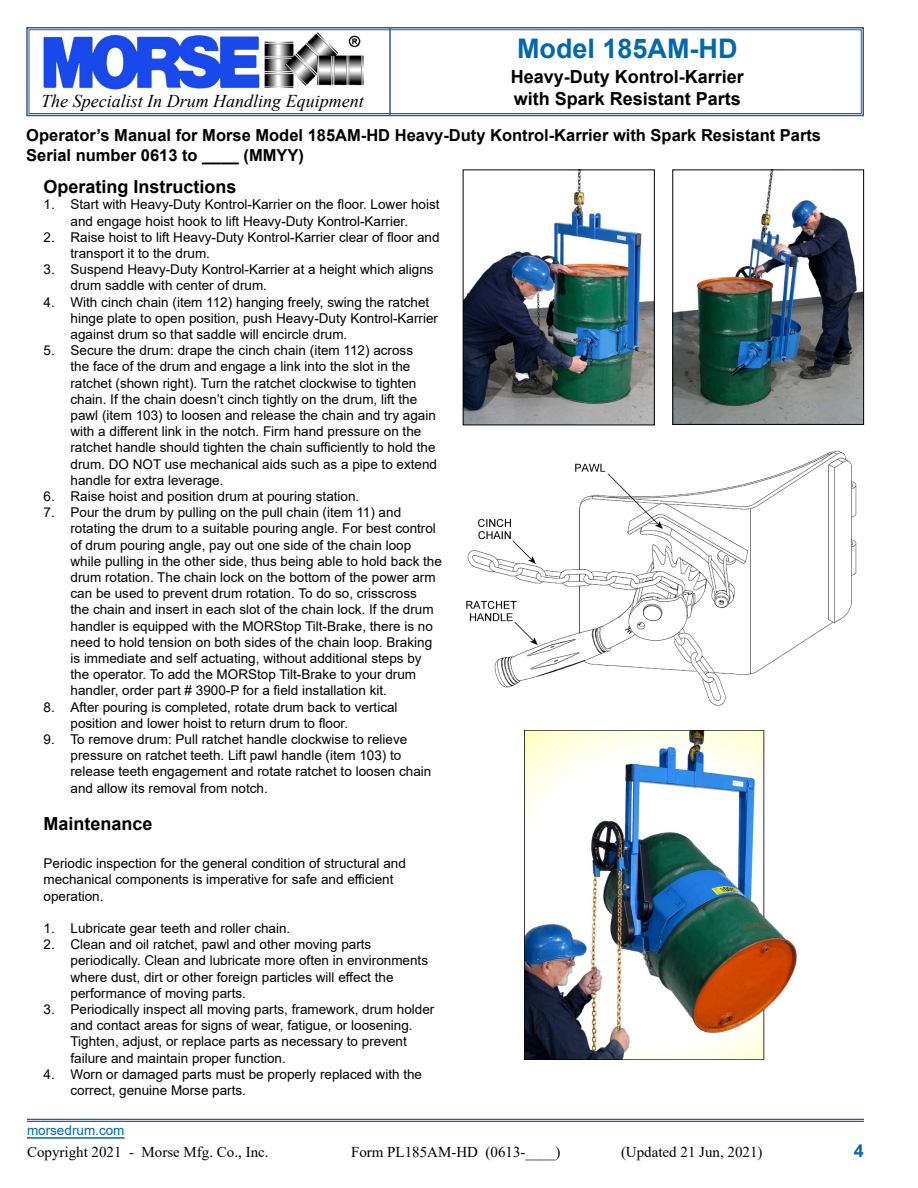
<style>
.page{position:relative;width:918px;height:1188px;background:#fff}
.page>*{position:absolute;margin:0;border:0;box-sizing:border-box;transform-origin:0 0}
.t1{font:700 27px "Arial";color:#0067b1}
.t2{font:700 18px/21.6px "Arial";color:#000}
.t3{font:italic 18px "Times New Roman";color:#000}
.t4{font:700 18px "Arial";color:#0067b1}
.t5{font:700 16.5px/19.8px "Arial";color:#000}
.t6{font:15px "Times New Roman";color:#000}
.t7{font:13.5px/16.2px "Arial";color:#000}
.t8{font:13.5px "Arial";color:#0067b1}
</style>
<div class="page">
<img style="left:465px;top:172px;width:188px;height:251px">
<div style="left:463px;top:170px;width:192px;height:255px;border:1px solid #000"></div>
<img style="left:674px;top:172px;width:188px;height:251px">
<div style="left:672px;top:170px;width:192px;height:255px;border:1px solid #000"></div>
<img style="left:525px;top:730px;width:272px;height:329px">
<img style="left:466px;top:450px;width:391px;height:256px">
<svg style="left:26px;top:27px;width:838px;height:90px"></svg>
<div style="left:29px;top:29px;width:833px;height:85px;border:1px solid #2f5a9f"></div>
<hr style="left:389px;top:28px;width:2px;height:88px;background:#2f5a9f">
<hr style="left:27px;top:1137px;width:98px;height:2px;background:#0067b1">
<hr style="left:27px;top:1119px;width:837px;height:1px;background:#2f5a9f">
<hr style="left:27px;top:1121px;width:837px;height:1px;background:#2f5a9f">
<h1 class="t1" style="left:517px;top:29px;width:222px">Model 185AM-HD</h1>
<h2 class="t2" style="left:511px;top:66px;width:235px">Heavy-Duty Kontrol-Karrier with Spark Resistant Parts</h2>
<p class="t5" style="left:26px;top:125px;width:796px">Operator’s Manual for Morse Model 185AM-HD Heavy-Duty Kontrol-Karrier with Spark Resistant Parts<br>Serial number 0613 to ____ (MMYY)</p>
<h2 class="t3" style="left:41px;top:89px;width:324px">The Specialist In Drum Handling Equipment</h2>
<h2 class="t2" style="left:44px;top:176px;width:195px">Operating Instructions</h2>
<p class="t7" style="left:44px;top:196px;width:398px;text-align:center">1. Start with Heavy-Duty Kontrol-Karrier on the floor. Lower hoist and engage hoist hook to lift Heavy-Duty Kontrol-Karrier.</p>
<p class="t7" style="left:70px;top:229px;width:371px;text-indent:-27px">2. Raise hoist to lift Heavy-Duty Kontrol-Karrier clear of floor and transport it to the drum.</p>
<p class="t7" style="left:70px;top:261px;width:365px;text-indent:-27px">3. Suspend Heavy-Duty Kontrol-Karrier at a height which aligns drum saddle with center of drum.</p>
<p class="t7" style="left:70px;top:294px;width:369px;text-indent:-27px">4. With cinch chain (item 112) hanging freely, swing the ratchet hinge plate to open position, push Heavy-Duty Kontrol-Karrier against drum so that saddle will encircle drum.</p>
<p class="t7" style="left:70px;top:342px;width:368px;text-indent:-27px">5. Secure the drum: drape the cinch chain (item 112) across<br>the face of the drum and engage a link into the slot in the ratchet (shown right). Turn the ratchet clockwise to tighten chain. If the chain doesn’t cinch tightly on the drum, lift the pawl (item 103) to loosen and release the chain and try again with a different link in the notch. Firm hand pressure on the ratchet handle should tighten the chain sufficiently to hold the drum. DO NOT use mechanical aids such as a pipe to extend handle for extra leverage.</p>
<p class="t7" style="left:44px;top:488px;width:317px">6. Raise hoist and position drum at pouring station.</p>
<p class="t7" style="left:70px;top:504px;width:373px;text-indent:-27px">7. Pour the drum by pulling on the pull chain (item 11) and rotating the drum to a suitable pouring angle. For best control of drum pouring angle, pay out one side of the chain loop while pulling in the other side, thus being able to hold back the drum rotation. The chain lock on the bottom of the power arm can be used to prevent drum rotation. To do so, crisscross<br>the chain and insert in each slot of the chain lock. If the drum handler is equipped with the MORStop Tilt-Brake, there is no need to hold tension on both sides of the chain loop. Braking is immediate and self actuating, without additional steps by the operator. To add the MORStop Tilt-Brake to your drum handler, order part # 3900-P for a field installation kit.</p>
<p class="t7" style="left:70px;top:699px;width:329px;text-indent:-27px">8. After pouring is completed, rotate drum back to vertical position and lower hoist to return drum to floor.</p>
<p class="t7" style="left:70px;top:731px;width:362px;text-indent:-27px">9. To remove drum: Pull ratchet handle clockwise to relieve pressure on ratchet teeth. Lift pawl handle (item 103) to release teeth engagement and rotate ratchet to loosen chain and allow its removal from notch.</p>
<h2 class="t2" style="left:44px;top:813px;width:111px">Maintenance</h2>
<p class="t7" style="left:44px;top:855px;width:364px">Periodic inspection for the general condition of structural and mechanical components is imperative for safe and efficient operation.</p>
<p class="t7" style="left:44px;top:920px;width:248px">1. Lubricate gear teeth and roller chain.</p>
<p class="t7" style="left:70px;top:936px;width:359px;text-indent:-27px">2. Clean and oil ratchet, pawl and other moving parts periodically. Clean and lubricate more often in environments where dust, dirt or other foreign particles will effect the performance of moving parts.</p>
<p class="t7" style="left:70px;top:1001px;width:365px;text-indent:-27px">3. Periodically inspect all moving parts, framework, drum holder and contact areas for signs of wear, fatigue, or loosening.<br>Tighten, adjust, or replace parts as necessary to prevent failure and maintain proper function.</p>
<p class="t7" style="left:70px;top:1066px;width:353px;text-indent:-27px">4. Worn or damaged parts must be properly replaced with the correct, genuine Morse parts.</p>
<p class="t8" style="left:27px;top:1121px;width:99px">morsedrum.com</p>
<p class="t6" style="left:27px;top:1141px;width:243px">Copyright 2021 - Morse Mfg. Co., Inc.</p>
<p class="t6" style="left:351px;top:1141px;width:211px">Form PL185AM-HD (0613-____)</p>
<p class="t6" style="left:621px;top:1141px;width:143px">(Updated 21 Jun, 2021)</p>
<h2 class="t4" style="left:854px;top:1138px;width:12px">4</h2>
</div>
